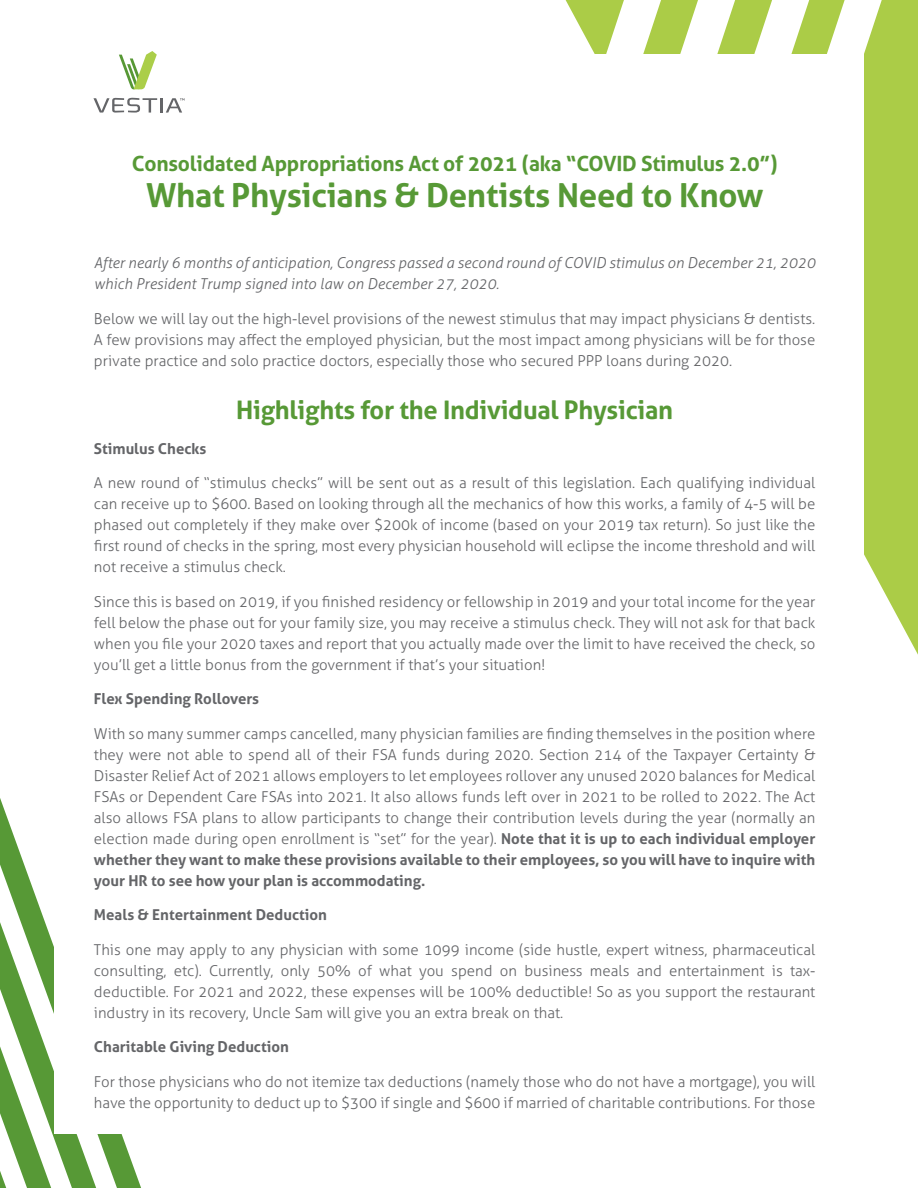
<style>
.page{position:relative;width:918px;height:1188px;background:#fff}
.page>*{position:absolute;margin:0;border:0;box-sizing:border-box;transform-origin:0 0}
.t1{font:700 33px "Aller";letter-spacing:-.01em;color:#579936}
.t2{font:700 25.5px "Aller";letter-spacing:-.01em;color:#579936}
.t3{font:700 21px "Aller";letter-spacing:-.01em;color:#579936}
.Body{font:300 15px/21px "Aller";color:#646568;text-align:justify}
.Body-2{font:italic 300 15px/21px "Aller";color:#646568}
.Body-3{font:700 15px "Aller";color:#646568}
.s1{font-weight:700}
</style>
<div class="page">
<svg style="left:0;top:798px;width:141px;height:390px"></svg>
<svg style="left:566px;top:0;width:352px;height:655px;background:#b4d25c"></svg>
<svg style="left:606px;top:0;width:276px;height:458px;fill:#abcc47"></svg>
<div style="left:54px;top:54px;width:810px;height:1080px;background:#fff"></div>
<svg style="left:119px;top:51px;width:38px;height:38px"></svg>
<hr style="left:160px;top:98px;width:3px;height:15px;background:#646568">
<svg style="left:93px;top:98px;width:64px;height:15px"></svg>
<svg style="left:166px;top:98px;width:19px;height:15px"></svg>
<p class="t3" style="left:132px;top:150px;width:647px">Consolidated Appropriations Act of 2021 (aka “COVID Stimulus 2.0”)</p>
<p class="t1" style="left:146px;top:175px;width:619px">What Physicians &amp; Dentists Need to Know</p>
<p class="Body-2" style="left:94px;top:253px;width:723px">After nearly 6 months of anticipation, Congress passed a second round of COVID stimulus on December 21, 2020 which President Trump signed into law on December 27, 2020.</p>
<p class="Body" style="left:94px;top:308px;width:723px">Below we will lay out the high-level provisions of the newest stimulus that may impact physicians &amp; dentists.<br>A few provisions may affect the employed physician, but the most impact among physicians will be for those private practice and solo practice doctors, especially those who secured PPP loans during 2020.</p>
<p class="t2" style="left:236px;top:394px;width:438px">Highlights for the Individual Physician</p>
<p class="Body-3" style="left:94px;top:439px;width:114px">Stimulus Checks</p>
<p class="Body" style="left:94px;top:472px;width:723px">A new round of “stimulus checks” will be sent out as a result of this legislation. Each qualifying individual can receive up to $600. Based on looking through all the mechanics of how this works, a family of 4-5 will be phased out completely if they make over $200k of income (based on your 2019 tax return). So just like the first round of checks in the spring, most every physician household will eclipse the income threshold and will not receive a stimulus check.</p>
<p class="Body" style="left:94px;top:591px;width:723px">Since this is based on 2019, if you finished residency or fellowship in 2019 and your total income for the year fell below the phase out for your family size, you may receive a stimulus check. They will not ask for that back when you file your 2020 taxes and report that you actually made over the limit to have received the check, so you’ll get a little bonus from the government if that’s your situation!</p>
<p class="Body-3" style="left:94px;top:690px;width:167px">Flex Spending Rollovers</p>
<p class="Body" style="left:94px;top:723px;width:723px">With so many summer camps cancelled, many physician families are finding themselves in the position where they were not able to spend all of their FSA funds during 2020. Section 214 of the Taxpayer Certainty &amp; Disaster Relief Act of 2021 allows employers to let employees rollover any unused 2020 balances for Medical FSAs or Dependent Care FSAs into 2021. It also allows funds left over in 2021 to be rolled to 2022. The Act also allows FSA plans to allow participants to change their contribution levels during the year (normally an election made during open enrollment is “set” for the year). <span class="s1">Note that it is up to each individual employer whether they want to make these provisions available to their employees, so you will have to inquire with your HR to see how your plan is accommodating.</span></p>
<p class="Body-3" style="left:94px;top:906px;width:235px">Meals &amp; Entertainment Deduction</p>
<p class="Body" style="left:94px;top:939px;width:723px">This one may apply to any physician with some 1099 income (side hustle, expert witness, pharmaceutical consulting, etc). Currently, only 50% of what you spend on business meals and entertainment is tax&shy;deductible. For 2021 and 2022, these expenses will be 100% deductible! So as you support the restaurant industry in its recovery, Uncle Sam will give you an extra break on that.</p>
<p class="Body-3" style="left:94px;top:1038px;width:196px">Charitable Giving Deduction</p>
<p class="Body" style="left:94px;top:1071px;width:723px">For those physicians who do not itemize tax deductions (namely those who do not have a mortgage), you will have the opportunity to deduct up to $300 if single and $600 if married of charitable contributions. For those</p>
</div>
